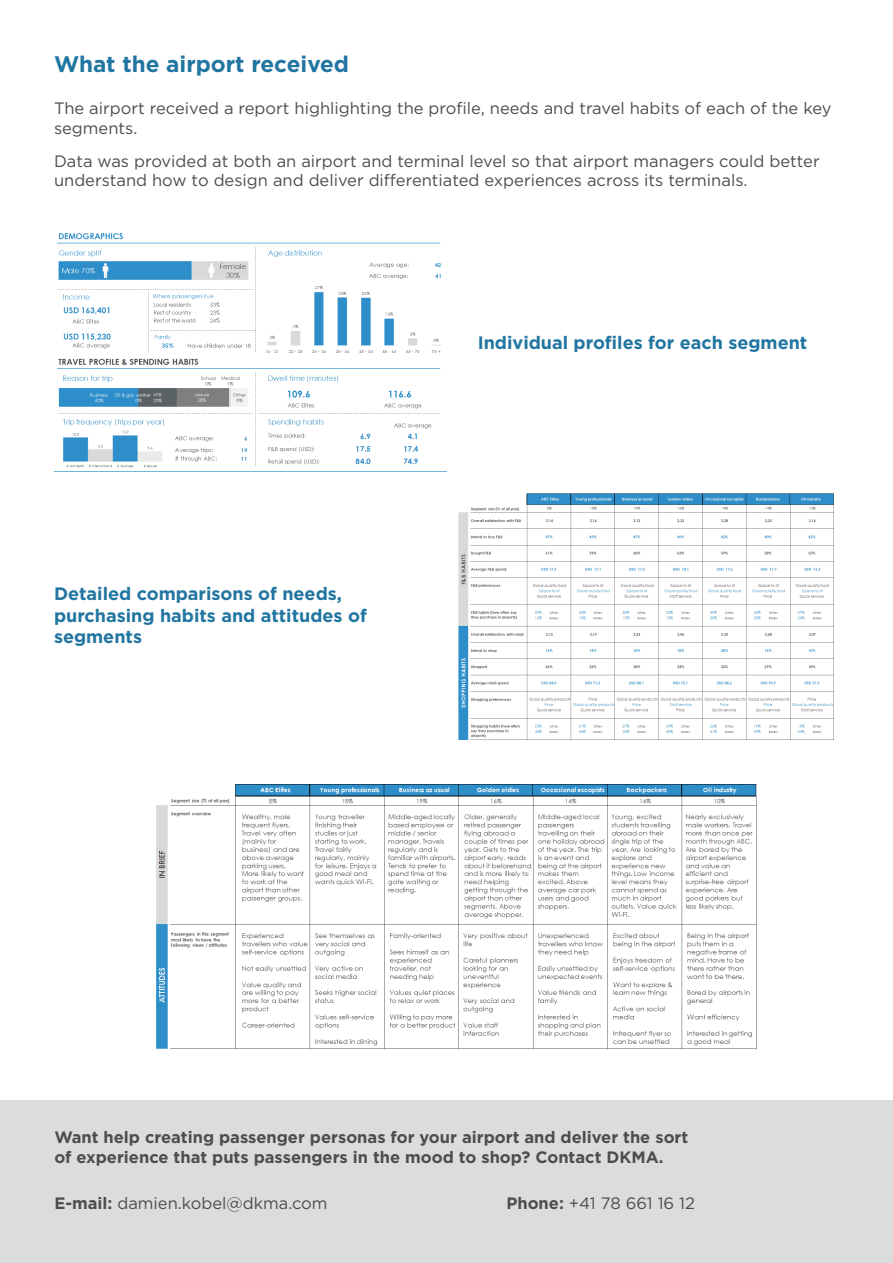
<style>
.page{position:relative;width:893px;height:1263px;background:#fff}
.page>*{position:absolute;margin:0;border:0;box-sizing:border-box;transform-origin:0 0}
.t1{font:700 22.5px "Gotham";color:#2175a1}
.t2{font:700 18px/21.6px "Gotham";color:#2175a1}
.t3{font:16.5px/19.8px "Gotham";color:#4d4d4d}
.t4{font:700 16.5px/19.8px "Gotham";color:#4d4d4d}
.s1{font-weight:700}
</style>
<div class="page">
<div style="left:0;top:1101px;width:893px;height:162px;background:#dcdcdc"></div>
<img style="left:54px;top:233px;width:392px;height:239px">
<img style="left:458px;top:493px;width:377px;height:248px">
<img style="left:156px;top:784px;width:601px;height:266px">
<p class="t1" style="left:54px;top:49px;width:297px">What the airport received</p>
<p class="t3" style="left:54px;top:98px;width:779px">The airport received a report highlighting the profile, needs and travel habits of each of the key segments.</p>
<p class="t3" style="left:54px;top:150px;width:767px">Data was provided at both an airport and terminal level so that airport managers could better understand how to design and deliver differentiated experiences across its terminals.</p>
<p class="t2" style="left:54px;top:583px;width:314px">Detailed comparisons of needs, purchasing habits and attitudes of segments</p>
<p class="t2" style="left:478px;top:332px;width:331px">Individual profiles for each segment</p>
<p class="t4" style="left:54px;top:1127px;width:635px">Want help creating passenger personas for your airport and deliver the sort of experience that puts passengers in the mood to shop? Contact DKMA.</p>
<p class="t3" style="left:54px;top:1193px;width:275px"><span class="s1">E-mail:</span> damien.kobel@dkma.com</p>
<p class="t3" style="left:506px;top:1193px;width:190px"><span class="s1">Phone:</span> +41 78 661 16 12</p>
</div>
